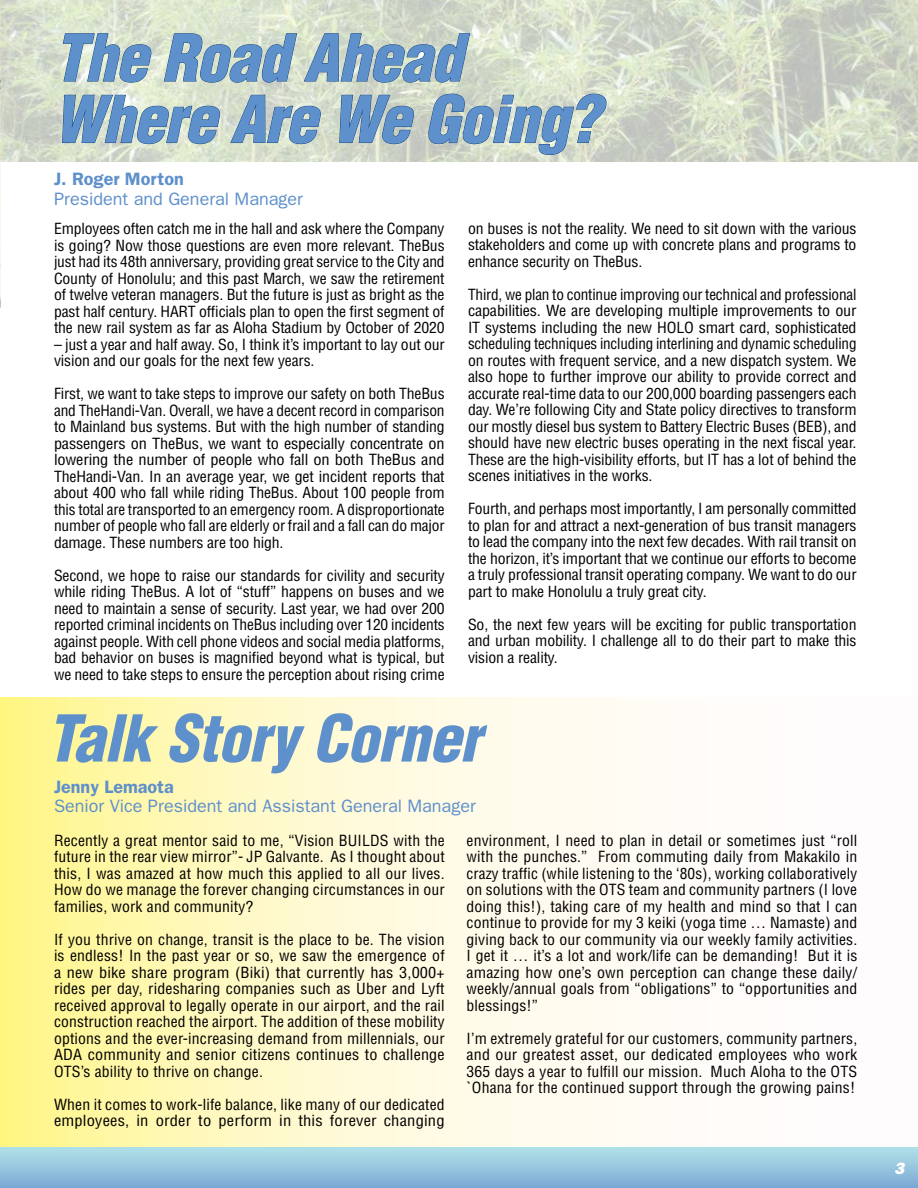
<style>
.page{position:relative;width:918px;height:1188px;background:#fff}
.page>*{position:absolute;margin:0;border:0;box-sizing:border-box;transform-origin:0 0}
.t1{font:italic 900 condensed 63px/61.5px "Helvetica";letter-spacing:-.01em;color:#5e90cb}
.t2{font:18px "Franklin Gothic";color:#5e90cb}
.t3{font:600 18px "Franklin Gothic";color:#5e90cb}
.t4{font:italic 800 16.5px "Franklin Gothic";color:#fff}
.t5{font:condensed 15px/16.5px "Helvetica";letter-spacing:-.01em;color:#000;text-align:justify;scale:1.05 1}
.t6{font:condensed 15px/16.5px "Helvetica";letter-spacing:-.01em;color:#000;text-align:justify}
.t7{font:condensed 15px/16.5px "Helvetica";letter-spacing:-.01em;color:#000;text-align:justify;scale:1.04 1}
.t8{font:condensed 15px/16.5px "Helvetica";letter-spacing:.01em;color:#000;scale:1.05 1}
</style>
<div class="page">
<img style="left:1px;top:0;width:917px;height:161px">
<svg style="left:0;top:698px;width:918px;height:450px"></svg>
<img style="left:0;top:0;width:1px;height:308px">
<div style="left:0;top:1148px;width:918px;height:40px;background:linear-gradient(to bottom,#b2e1e8,#7aaad5)"></div>
<svg style="left:62px;top:33px;width:91px;height:50px;background:#c7d4c9"></svg>
<svg style="left:163px;top:33px;width:308px;height:50px;background:#c2cec4"></svg>
<svg style="left:62px;top:94px;width:160px;height:50px;background:#c3d0c6"></svg>
<svg style="left:230px;top:94px;width:93px;height:50px;background:#c2cec5"></svg>
<svg style="left:339px;top:94px;width:77px;height:50px;background:#b7c2bf"></svg>
<svg style="left:427px;top:93px;width:182px;height:62px;background:#c4cfc5"></svg>
<h1 class="t1" style="left:54px;top:26px;width:547px">The Road Ahead<br>Where Are We Going?</h1>
<p class="t3" style="left:54px;top:169px;width:131px">J. Roger Morton</p>
<p class="t2" style="left:54px;top:189px;width:251px">President and General Manager</p>
<p class="t5" style="left:54px;top:220px;width:374px">Employees often catch me in the hall and ask where the Company is going? Now those questions are even more relevant. TheBus just had its 48th anniversary, providing great service to the City and County of Honolulu; and this past March, we saw the retirement of twelve veteran managers. But the future is just as bright as the past half century. HART officials plan to open the first segment of the new rail system as far as Aloha Stadium by October of 2020</p>
<p class="t5" style="left:54px;top:336px;width:374px">– just a year and half away. So, I think it’s important to lay out our vision and our goals for the next few years.</p>
<p class="t5" style="left:54px;top:385px;width:374px">First, we want to take steps to improve our safety on both TheBus and TheHandi-Van. Overall, we have a decent record in comparison to Mainland bus systems. But with the high number of standing passengers on TheBus, we want to especially concentrate on lowering the number of people who fall on both TheBus and TheHandi-Van. In an average year, we get incident reports that about 400 who fall while riding TheBus. About 100 people from this total are transported to an emergency room. A disproportionate number of people who fall are elderly or frail and a fall can do major damage. These numbers are too high.</p>
<p class="t5" style="left:54px;top:567px;width:374px">Second, we hope to raise our standards for civility and security while riding TheBus. A lot of “stuff” happens on buses and we need to maintain a sense of security. Last year, we had over 200 reported criminal incidents on TheBus including over 120 incidents against people. With cell phone videos and social media platforms, bad behavior on buses is magnified beyond what is typical, but we need to take steps to ensure the perception about rising crime</p>
<p class="t5" style="left:468px;top:220px;width:372px">on buses is not the reality. We need to sit down with the various stakeholders and come up with concrete plans and programs to enhance security on TheBus.</p>
<p class="t6" style="left:468px;top:286px;width:390px">Third, we plan to continue improving our technical and professional capabilities. We are developing multiple improvements to our IT systems including the new HOLO smart card, sophisticated scheduling techniques including interlining and dynamic scheduling on routes with frequent service, and a new dispatch system. We also hope to further improve our ability to provide correct and accurate real-time data to our 200,000 boarding passengers each day. We’re following City and State policy directives to transform our mostly diesel bus system to Battery Electric Buses (BEB), and should have new electric buses operating in the next fiscal year.<br>These are the high-visibility efforts, but IT has a lot of behind the scenes initiatives in the works.</p>
<p class="t7" style="left:468px;top:500px;width:375px">Fourth, and perhaps most importantly, I am personally committed to plan for and attract a next-generation of bus transit managers to lead the company into the next few decades. With rail transit on the horizon, it’s important that we continue our efforts to become a truly professional transit operating company. We want to do our part to make Honolulu a truly great city.</p>
<p class="t5" style="left:468px;top:616px;width:372px">So, the next few years will be exciting for public transportation and urban mobility. I challenge all to do their part to make this vision a reality.</p>
<h1 class="t1" style="left:46px;top:707px;width:436px">Talk Story Corner</h1>
<p class="t3" style="left:54px;top:776px;width:121px">Jenny Lemaota</p>
<p class="t2" style="left:54px;top:796px;width:423px">Senior Vice President and Assistant General Manager</p>
<p class="t5" style="left:54px;top:832px;width:374px">Recently a great mentor said to me, “Vision BUILDS with the future in the rear view mirror”- JP Galvante. As I thought about this, I was amazed at how much this applied to all our lives.<br>How do we manage the forever changing circumstances in our families, work and community?</p>
<p class="t5" style="left:54px;top:931px;width:374px">If you thrive on change, transit is the place to be. The vision is endless! In the past year or so, we saw the emergence of a new bike share program (Biki) that currently has 3,000+ rides per day, ridesharing companies such as Uber and Lyft received approval to legally operate in our airport, and the rail construction reached the airport. The addition of these mobility options and the ever-increasing demand from millennials, our ADA community and senior citizens continues to challenge OTS’s ability to thrive on change.</p>
<p class="t8" style="left:54px;top:1096px;width:374px">When it comes to work-life balance, like many of our dedicated employees, in order to perform in this forever changing</p>
<p class="t5" style="left:467px;top:832px;width:374px">environment, I need to plan in detail or sometimes just “roll with the punches.” From commuting daily from Makakilo in crazy traffic (while listening to the ‘80s), working collaboratively on solutions with the OTS team and community partners (I love doing this!), taking care of my health and mind so that I can continue to provide for my 3 keiki (yoga time … Namaste) and giving back to our community via our weekly family activities.<br>I get it … it’s a lot and work/life can be demanding! But it is amazing how one’s own perception can change these daily/ weekly/annual goals from “obligations” to “opportunities and blessings!”</p>
<p class="t7" style="left:467px;top:1030px;width:377px">I’m extremely grateful for our customers, community partners, and our greatest asset, our dedicated employees who work 365 days a year to fulfill our mission. Much Aloha to the OTS `Ohana for the continued support through the growing pains!</p>
<p class="t4" style="left:894px;top:1159px;width:11px">3</p>
</div>
